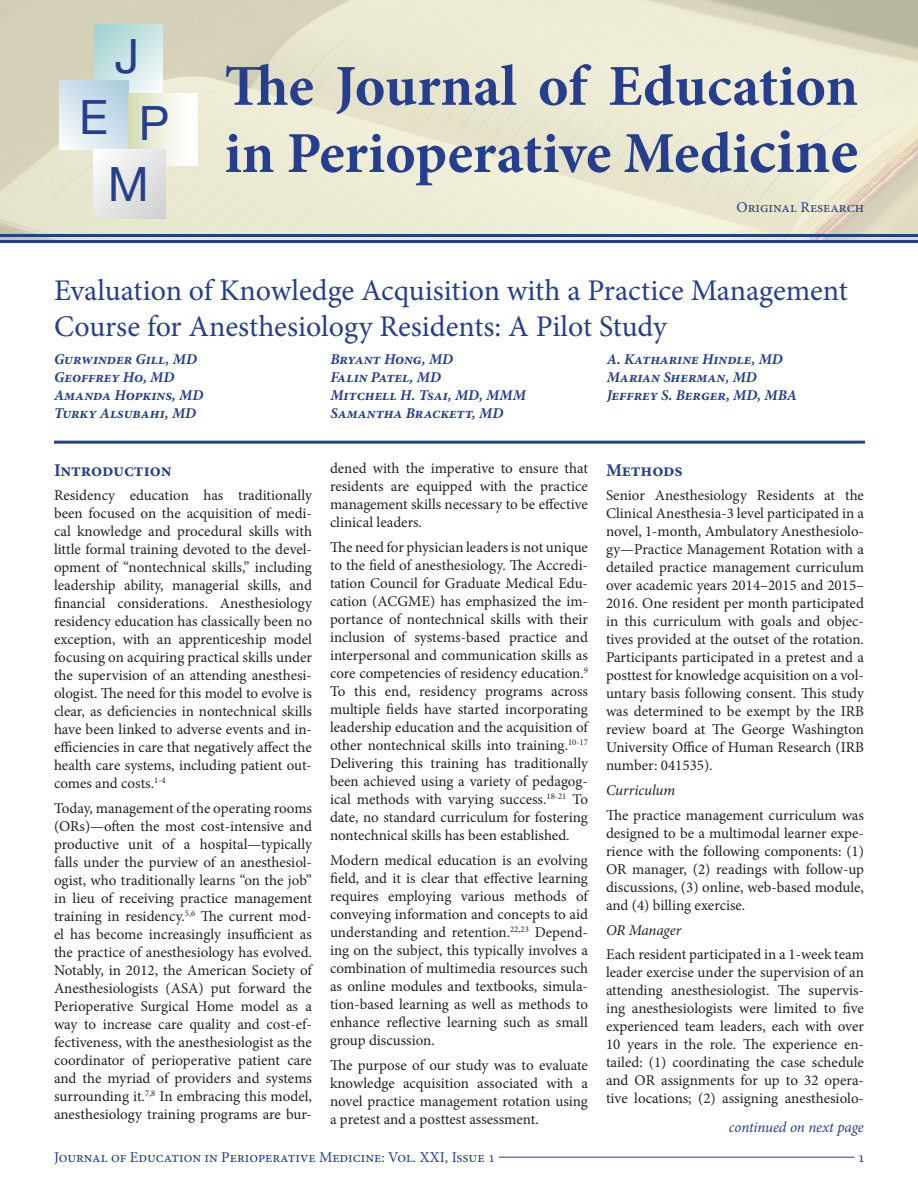
<style>
.page{position:relative;width:918px;height:1188px;background:#fff}
.page>*{position:absolute;margin:0;border:0;box-sizing:border-box;transform-origin:0 0}
.t1{font:700 58.05px/67.2px "Minion Pro";letter-spacing:-.015em;color:#253f8e}
.t2{font:47.25px "Helvetica Neue";color:#253f8e}
.t3{font:30px/36px "Minion Pro";letter-spacing:-.01em;color:#253f8e}
.Section_Headings{font:700 18px "Minion Pro";letter-spacing:-.005em;color:#253f8e}
.t4{font:15px/18px "Minion Pro";color:#231f20;text-align:justify}
.t5{font:italic 700 15px "Minion Pro";color:#253f8e}
.t6{font:15px "Minion Pro";color:#253f8e}
.t7{font:italic 15px "Minion Pro";letter-spacing:-.01em;color:#231f20}
.t8{font:italic 15px "Minion Pro";letter-spacing:-.005em;color:#253f8e}
.s1{font-size:63.45px}
</style>
<div class="page">
<hr style="left:499px;top:1157px;width:355px;height:1px;background:#253f8e">
<hr style="left:54px;top:441px;width:811px;height:3px;background:#253f8e">
<img style="left:0;top:0;width:918px;height:240px">
<svg style="left:94px;top:25px;width:69px;height:69px;background:#cbe5e4"></svg>
<svg style="left:60px;top:80px;width:69px;height:69px;background:#d1e2ec"></svg>
<div style="left:129px;top:94px;width:69px;height:71px;background:linear-gradient(to right,#d7deb9,#fff)"></div>
<div style="left:93px;top:149px;width:73px;height:69px;background:linear-gradient(to right,#f2f3f3,#dadad9)"></div>
<hr style="left:0;top:234px;width:918px;height:3px;background:#253f8e">
<hr style="left:0;top:240px;width:918px;height:3px;background:#253f8e">
<p class="t2" style="left:115px;top:22px;width:26px">J</p>
<p class="t2" style="left:79px;top:83px;width:30px">E</p>
<p class="t2" style="left:139px;top:89px;width:32px">P</p>
<p class="t2" style="left:108px;top:150px;width:43px">M</p>
<p class="t1" style="left:224px;top:52px;width:635px">The Journal of Education in Perioperative Medi<span class="s1">cine</span></p>
<p class="t6" style="left:737px;top:197px;width:129px">Original Research</p>
<p class="t3" style="left:54px;top:273px;width:795px">Evaluation of Knowledge Acquisition with a Practice Management<br>Course for Anesthesiology Residents: A Pilot Study</p>
<p class="t5" style="left:54px;top:348px;width:145px">Gurwinder Gill, MD</p>
<p class="t5" style="left:54px;top:366px;width:122px">Geoffrey Ho, MD</p>
<p class="t5" style="left:54px;top:384px;width:151px">Amanda Hopkins, MD</p>
<p class="t5" style="left:54px;top:402px;width:144px">Turky Alsubahi, MD</p>
<p class="t5" style="left:607px;top:348px;width:178px">A. Katharine Hindle, MD</p>
<p class="t5" style="left:607px;top:366px;width:152px">Marian Sherman, MD</p>
<p class="t5" style="left:607px;top:384px;width:192px">Jeffrey S. Berger, MD, MBA</p>
<p class="t5" style="left:330px;top:348px;width:124px">Bryant Hong, MD</p>
<p class="t5" style="left:330px;top:366px;width:112px">Falin Patel, MD</p>
<p class="t5" style="left:330px;top:384px;width:197px">Mitchell H. Tsai, MD, MMM</p>
<p class="t5" style="left:330px;top:402px;width:174px">Samantha Brackett, MD</p>
<p class="Section_Headings" style="left:54px;top:457px;width:119px">Introduction</p>
<p class="t4" style="left:54px;top:487px;width:260px">Residency education has traditionally been focused on the acquisition of medi&shy;cal knowledge and procedural skills with little formal training devoted to the devel&shy;opment of “nontechnical skills,” including leadership ability, managerial skills, and financial considerations. Anesthesiology residency education has classically been no exception, with an apprenticeship model focusing on acquiring practical skills under the supervision of an attending anesthesi&shy;ologist. The need for this model to evolve is clear, as deficiencies in nontechnical skills have been linked to adverse events and in&shy;efficiencies in care that negatively affect the health care systems, including patient out&shy;comes and costs.<sup>1-4</sup></p>
<p class="t4" style="left:54px;top:799px;width:261px">Today, management of the operating rooms (ORs)—often the most cost-intensive and productive unit of a hospital—typically falls under the purview of an anesthesiol&shy;ogist, who traditionally learns “on the job” in lieu of receiving practice management training in residency.<sup>5,6</sup> The current mod&shy;el has become increasingly insufficient as the practice of anesthesiology has evolved.<br>Notably, in 2012, the American Society of Anesthesiologists (ASA) put forward the Perioperative Surgical Home model as a way to increase care quality and cost-ef&shy;fectiveness, with the anesthesiologist as the coordinator of perioperative patient care and the myriad of providers and systems surrounding it.<sup>7,8</sup> In embracing this model, anesthesiology training programs are bur-</p>
<p class="t4" style="left:330px;top:460px;width:260px">dened with the imperative to ensure that residents are equipped with the practice management skills necessary to be effective clinical leaders.</p>
<p class="t4" style="left:330px;top:538px;width:261px">The need for physician leaders is not unique to the field of anesthesiology. The Accredi&shy;tation Council for Graduate Medical Edu&shy;cation (ACGME) has emphasized the im&shy;portance of nontechnical skills with their inclusion of systems-based practice and interpersonal and communication skills as core competencies of residency education.<sup>9<br></sup>To this end, residency programs across multiple fields have started incorporating leadership education and the acquisition of other nontechnical skills into training.<sup>10-17<br></sup>Delivering this training has traditionally been achieved using a variety of pedagog&shy;ical methods with varying success.<sup>18-21</sup> To date, no standard curriculum for fostering nontechnical skills has been established.</p>
<p class="t4" style="left:330px;top:851px;width:261px">Modern medical education is an evolving field, and it is clear that effective learning requires employing various methods of conveying information and concepts to aid understanding and retention.<sup>22,23</sup> Depend&shy;ing on the subject, this typically involves a combination of multimedia resources such as online modules and textbooks, simula&shy;tion-based learning as well as methods to enhance reflective learning such as small group discussion.</p>
<p class="t4" style="left:330px;top:1056px;width:260px">The purpose of our study was to evaluate knowledge acquisition associated with a novel practice management rotation using a pretest and a posttest assessment.</p>
<p class="Section_Headings" style="left:606px;top:457px;width:78px">Methods</p>
<p class="t4" style="left:606px;top:487px;width:260px">Senior Anesthesiology Residents at the Clinical Anesthesia-3 level participated in a novel, 1-month, Ambulatory Anesthesiolo&shy;gy—Practice Management Rotation with a detailed practice management curriculum over academic years 2014–2015 and 2015– 2016. One resident per month participated in this curriculum with goals and objec&shy;tives provided at the outset of the rotation.<br>Participants participated in a pretest and a posttest for knowledge acquisition on a vol&shy;untary basis following consent. This study was determined to be exempt by the IRB review board at The George Washington University Office of Human Research (IRB number: 041535).</p>
<p class="t7" style="left:606px;top:780px;width:71px">Curriculum</p>
<p class="t4" style="left:606px;top:806px;width:260px">The practice management curriculum was designed to be a multimodal learner expe&shy;rience with the following components: (1)<br>OR manager, (2) readings with follow-up discussions, (3) online, web-based module, and (4) billing exercise.</p>
<p class="t7" style="left:606px;top:920px;width:77px">OR Manager</p>
<p class="t4" style="left:606px;top:946px;width:260px">Each resident participated in a 1-week team leader exercise under the supervision of an attending anesthesiologist. The supervis&shy;ing anesthesiologists were limited to five experienced team leaders, each with over 10 years in the role. The experience en&shy;tailed: (1) coordinating the case schedule and OR assignments for up to 32 opera&shy;tive locations; (2) assigning anesthesiolo-</p>
<p class="t8" style="left:729px;top:1117px;width:137px">continued on next page</p>
<p class="t6" style="left:54px;top:1147px;width:443px">Journal of Education in Perioperative Medicine: Vol. XXI, Issue 1</p>
<p class="t6" style="left:858px;top:1147px;width:9px">1</p>
</div>
